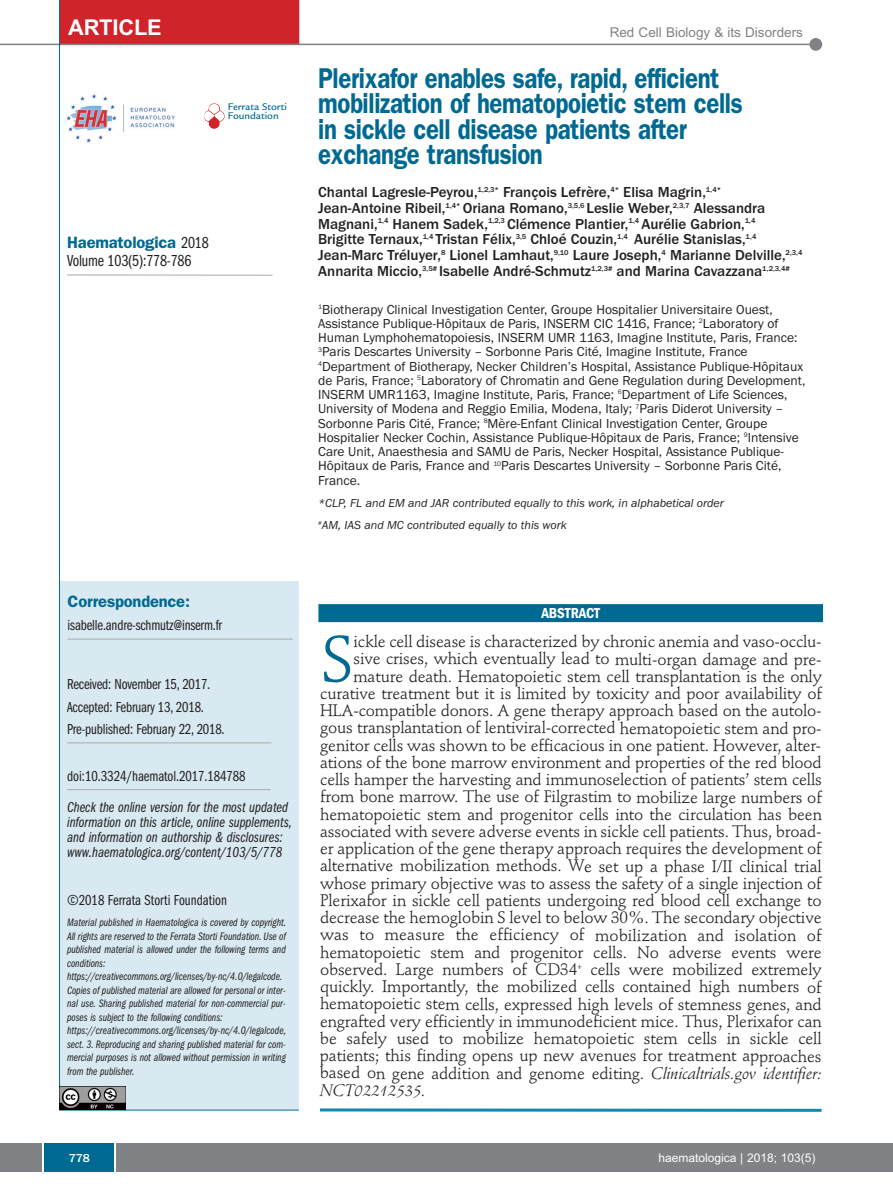
<style>
.page{position:relative;width:893px;height:1191px;background:#fff}
.page>*{position:absolute;margin:0;border:0;box-sizing:border-box;transform-origin:0 0}
.t1{font:64.65px "Stempel Schneidler";color:#006991}
.t2{font:600 28.8px/25.5px "Franklin Gothic";letter-spacing:-.015em;color:#006991;scale:.83 1}
.t3{font:700 21.75px "Arial";letter-spacing:-.01em;color:#fff}
.t4{font:16.5px "Stempel Schneidler";letter-spacing:-.01em;color:#231f20}
.t5{font:600 16.5px "Franklin Gothic";letter-spacing:-.01em;color:#006991}
.t6{font:16.5px "Franklin Gothic Book Cmpr";letter-spacing:-.01em;color:#231f20}
.t7{font:italic 16.5px "Stempel Schneidler";letter-spacing:-.01em;color:#231f20}
.t8{font:500 15px/15.8px "Franklin Gothic";color:#231f20}
.t9{font:15px/22.5px "Franklin Gothic Book Cmpr";letter-spacing:-.01em;color:#231f20}
.t10{font:15px/15px "Franklin Gothic Book Cmpr Ital";color:#231f20}
.t11{font:600 condensed 15px "Franklin Gothic";letter-spacing:-.005em;color:#fff}
.t12{font:13.5px/14.2px "Franklin Gothic";color:#231f20}
.t13{font:13.5px "Arial";color:#808285}
.t14{font:italic 12px/22px "Franklin Gothic";color:#231f20}
.t15{font:12px "Arial";color:#fff}
.t16{font:500 12px "Franklin Gothic";color:#fff}
.t17{font:11.25px/13.5px "Franklin Gothic Book Cmpr Ital";color:#231f20}
.t18{font:500 10.5px/9px "Legacy Sans";color:#006991}
.s1{font-family:"Franklin Gothic Book Cmpr";font-weight:400;color:#231f20}
.s2{font-style:italic}
</style>
<div class="page">
<div style="left:0;top:1143px;width:893px;height:28px;background:#808285"></div>
<div style="left:44px;top:1143px;width:71px;height:28px;background:#006991"></div>
<svg style="left:43px;top:1143px;width:1px;height:28px"></svg>
<svg style="left:115px;top:1143px;width:1px;height:28px"></svg>
<div style="left:60px;top:581px;width:239px;height:529px;background:#d8e9f1"></div>
<hr style="left:67px;top:742px;width:204px;height:1px;background:#a8a9ad">
<hr style="left:68px;top:639px;width:225px;height:1px;background:#a8a9ad">
<hr style="left:59px;top:1109px;width:240px;height:1px;background:#006991">
<img style="left:204px;top:103px;width:20px;height:26px">
<img style="left:66px;top:94px;width:109px;height:49px">
<hr style="left:67px;top:275px;width:205px;height:1px;background:#a8a9ad">
<div style="left:60px;top:0;width:239px;height:45px;background:#d1232a"></div>
<hr style="left:0;top:44px;width:813px;height:1px;background:#808285">
<div style="left:809px;top:38px;width:13px;height:13px;background:#808285;border-radius:50%"></div>
<hr style="left:67px;top:789px;width:204px;height:1px;background:#a8a9ad">
<hr style="left:59px;top:0;width:1px;height:1109px;background:#006991">
<img style="left:60px;top:1086px;width:65px;height:23px">
<hr style="left:320px;top:1108px;width:502px;height:3px;background:#0d8aaf">
<div style="left:318px;top:604px;width:505px;height:18px;background:#006991"></div>
<h3 class="t3" style="left:68px;top:15px;width:95px">ARTICLE</h3>
<p class="t13" style="left:610px;top:25px;width:195px">Red Cell Biology &amp; its Disorders</p>
<p class="t18" style="left:228px;top:103px;width:61px">Ferrata Storti<br>Foundation</p>
<p class="t5" style="left:67px;top:237px;width:143px">Haematologica <span class="s1">2018</span></p>
<p class="t6" style="left:67px;top:255px;width:126px">Volume 103(5):778-786</p>
<p class="t5" style="left:68px;top:595px;width:124px">Correspondence:</p>
<p class="t9" style="left:68px;top:615px;width:156px">isabelle.andre-schmutz@inserm.fr</p>
<p class="t9" style="left:67px;top:674px;width:159px">Received: November 15, 2017.<br>Accepted: February 13, 2018.<br>Pre-published: February 22, 2018.</p>
<p class="t9" style="left:67px;top:766px;width:180px">doi:10.3324/haematol.2017.184788</p>
<p class="t10" style="left:67px;top:800px;width:226px">Check the online version for the most updated information on this article, online supplements, and information on authorship &amp; disclosures: www.haematologica.org/content/103/5/778</p>
<p class="t9" style="left:67px;top:890px;width:161px">©2018 Ferrata Storti Foundation</p>
<p class="t17" style="left:67px;top:916px;width:221px">Material published in Haematologica is covered by copyright.<br>All rights are reserved to the Ferrata Storti Foundation. Use of published material is allowed under the following terms and conditions: https://creativecommons.org/licenses/by-nc/4.0/legalcode.<br>Copies of published material are allowed for personal or inter&shy;nal use. Sharing published material for non-commercial pur&shy;poses is subject to the following conditions: https://creativecommons.org/licenses/by-nc/4.0/legalcode, sect. 3. Reproducing and sharing published material for com&shy;mercial purposes is not allowed without permission in writing from the publisher.</p>
<h2 class="t2" style="left:318px;top:68px;width:513px">Plerixafor enables safe, rapid, efficient mobilization of hematopoietic stem cells in sickle cell disease patients after exchange transfusion</h2>
<p class="t8" style="left:318px;top:184px;width:486px">Chantal Lagresle-Peyrou,<sup>1,2,3*</sup> François Lefrère,<sup>4*</sup> Elisa Magrin,<sup>1,4* </sup>Jean-Antoine Ribeil,<sup>1,4*</sup> Oriana Romano,<sup>3,5,6</sup> Leslie Weber,<sup>2,3,7</sup> Alessandra Magnani,<sup>1,4</sup> Hanem Sadek,<sup>1,2,3</sup> Clémence Plantier,<sup>1,4</sup> Aurélie Gabrion,<sup>1,4<br></sup>Brigitte Ternaux,<sup>1,4</sup> Tristan Félix,<sup>3,5</sup> Chloé Couzin,<sup>1,4</sup> Aurélie Stanislas,<sup>1,4<br></sup>Jean-Marc Tréluyer,<sup>8</sup> Lionel Lamhaut,<sup>9,10</sup> Laure Joseph,<sup>4</sup> Marianne Delville,<sup>2,3,4<br></sup>Annarita Miccio,<sup>3,5#</sup> Isabelle André-Schmutz<sup>1,2,3#</sup> and Marina Cavazzana<sup>1,2,3,4#</sup></p>
<p class="t12" style="left:318px;top:302px;width:489px"><sup>1</sup>Biotherapy Clinical Investigation Center, Groupe Hospitalier Universitaire Ouest, Assistance Publique-Hôpitaux de Paris, INSERM CIC 1416, France; <sup>2</sup>Laboratory of Human Lymphohematopoiesis, INSERM UMR 1163, Imagine Institute, Paris, France:<br><sup>3</sup>Paris Descartes University – Sorbonne Paris Cité, Imagine Institute, France <sup>4</sup>Department of Biotherapy, Necker Children’s Hospital, Assistance Publique-Hôpitaux de Paris, France; <sup>5</sup>Laboratory of Chromatin and Gene Regulation during Development, INSERM UMR1163, Imagine Institute, Paris, France; <sup>6</sup>Department of Life Sciences, University of Modena and Reggio Emilia, Modena, Italy; <sup>7</sup>Paris Diderot University – Sorbonne Paris Cité, France; <sup>8</sup>Mère-Enfant Clinical Investigation Center, Groupe Hospitalier Necker Cochin, Assistance Publique-Hôpitaux de Paris, France; <sup>9</sup>Intensive Care Unit, Anaesthesia and SAMU de Paris, Necker Hospital, Assistance Publique-Hôpitaux de Paris, France and <sup>10</sup>Paris Descartes University – Sorbonne Paris Cité, France.</p>
<p class="t14" style="left:318px;top:491px;width:407px">*CLP, FL and EM and JAR contributed equally to this work, in alphabetical order <sup>#</sup>AM, IAS and MC contributed equally to this work</p>
<p class="t11" style="left:541px;top:608px;width:60px">ABSTRACT</p>
<h1 class="t1" style="left:320px;top:632px;width:35px">S</h1>
<p class="t4" style="left:353px;top:634px;width:470px">ickle cell disease is characterized by chronic anemia and vaso-occlu-</p>
<p class="t4" style="left:353px;top:652px;width:470px">sive crises, which eventually lead to multi-organ damage and pre-</p>
<p class="t4" style="left:353px;top:669px;width:470px">mature death. Hematopoietic stem cell transplantation is the only</p>
<p class="t4" style="left:320px;top:686px;width:503px">curative treatment but it is limited by toxicity and poor availability of</p>
<p class="t4" style="left:320px;top:703px;width:503px">HLA-compatible donors. A gene therapy approach based on the autolo-</p>
<p class="t4" style="left:320px;top:721px;width:503px">gous transplantation of lentiviral-corrected hematopoietic stem and pro-</p>
<p class="t4" style="left:320px;top:738px;width:502px">genitor cells was shown to be efficacious in one patient. However, alter-</p>
<p class="t4" style="left:320px;top:755px;width:503px">ations of the bone marrow environment and properties of the red blood</p>
<p class="t4" style="left:320px;top:772px;width:503px">cells hamper the harvesting and immunoselection of patients’ stem cells</p>
<p class="t4" style="left:320px;top:790px;width:503px">from bone marrow. The use of Filgrastim to mobilize large numbers of</p>
<p class="t4" style="left:320px;top:807px;width:503px">hematopoietic stem and progenitor cells into the circulation has been</p>
<p class="t4" style="left:320px;top:824px;width:503px">associated with severe adverse events in sickle cell patients. Thus, broad-</p>
<p class="t4" style="left:320px;top:841px;width:503px">er application of the gene therapy approach requires the development of</p>
<p class="t4" style="left:320px;top:859px;width:503px">alternative mobilization methods. We set up a phase I/II clinical trial</p>
<p class="t4" style="left:320px;top:876px;width:503px">whose primary objective was to assess the safety of a single injection of</p>
<p class="t4" style="left:320px;top:893px;width:503px">Plerixafor in sickle cell patients undergoing red blood cell exchange to</p>
<p class="t4" style="left:320px;top:910px;width:503px">decrease the hemoglobin S level to below 30%. The secondary objective</p>
<p class="t4" style="left:320px;top:928px;width:503px">was to measure the efficiency of mobilization and isolation of</p>
<p class="t4" style="left:320px;top:945px;width:503px">hematopoietic stem and progenitor cells. No adverse events were</p>
<p class="t4" style="left:320px;top:962px;width:503px">observed. Large numbers of CD34<sup>+</sup> cells were mobilized extremely</p>
<p class="t4" style="left:320px;top:979px;width:503px">quickly. Importantly, the mobilized cells contained high numbers of</p>
<p class="t4" style="left:320px;top:997px;width:503px">hematopoietic stem cells, expressed high levels of stemness genes, and</p>
<p class="t4" style="left:320px;top:1014px;width:503px">engrafted very efficiently in immunodeficient mice. Thus, Plerixafor can</p>
<p class="t4" style="left:320px;top:1031px;width:503px">be safely used to mobilize hematopoietic stem cells in sickle cell</p>
<p class="t4" style="left:320px;top:1048px;width:503px">patients; this finding opens up new avenues for treatment approaches</p>
<p class="t4" style="left:320px;top:1066px;width:503px">based on gene addition and genome editing. <span class="s2">Clinicaltrials.gov identifier:</span></p>
<p class="t7" style="left:320px;top:1083px;width:107px">NCT02212535.</p>
<p class="t16" style="left:69px;top:1150px;width:22px">778</p>
<p class="t15" style="left:659px;top:1150px;width:158px">haematologica | 2018; 103(5)</p>
</div>
